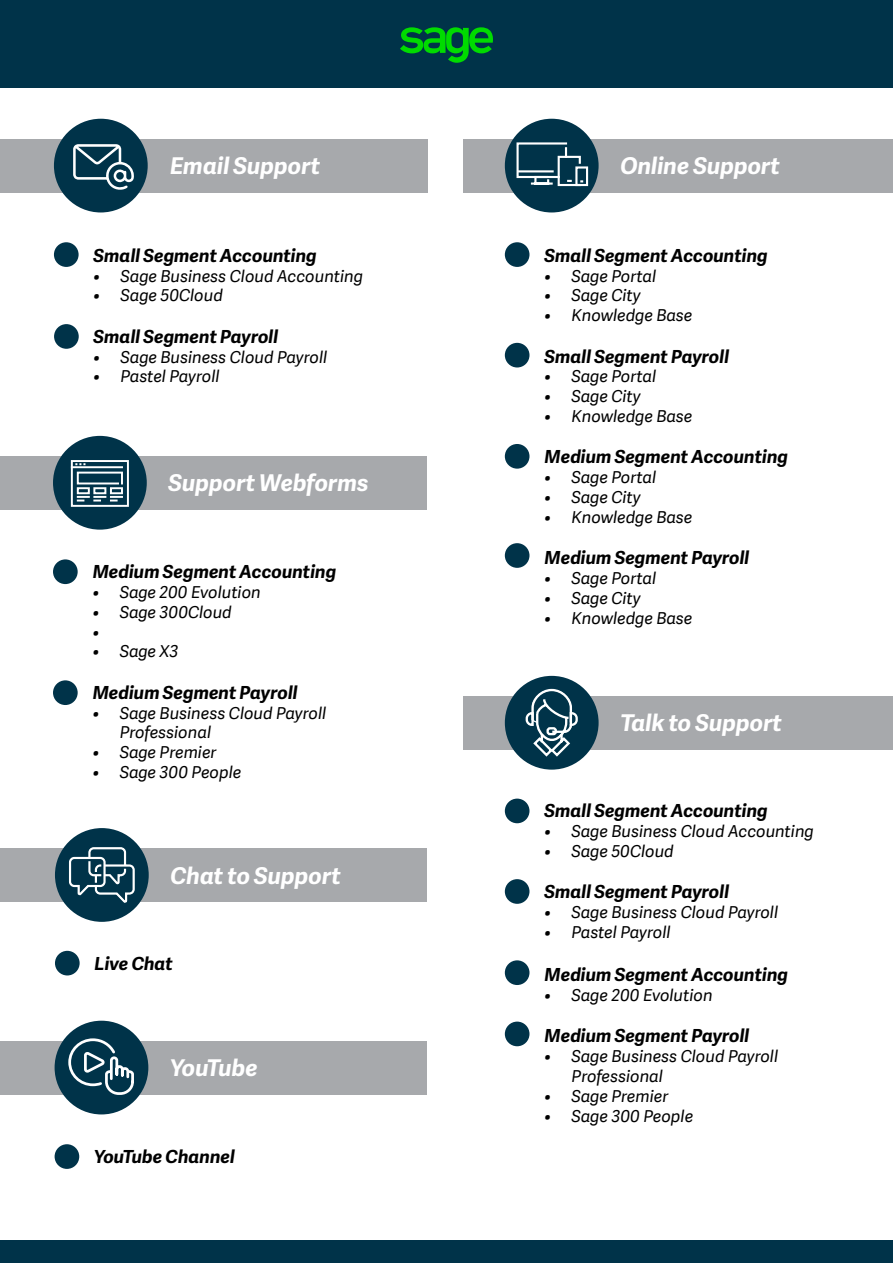
<style>
.page{position:relative;width:893px;height:1263px;background:#fff}
.page>*{position:absolute;margin:0;border:0;box-sizing:border-box;transform-origin:0 0}
.t1{font:italic 700 23.1px "Adelle Sans SAGE";color:#fff}
.t2{font:italic 700 23.1px "Adelle Sans SAGE";letter-spacing:-.04em;color:#fff}
.t3{font:italic 700 18px "Adelle Sans SAGE";color:#000}
.t4{font:italic 16.5px/19.8px "Adelle Sans SAGE";color:#000}
</style>
<div class="page">
<div style="left:0;top:1240px;width:893px;height:23px;background:#003349"></div>
<div style="left:0;top:0;width:893px;height:87px;background:#003349"></div>
<svg style="left:400px;top:27px;width:93px;height:36px"></svg>
<div style="left:0;top:139px;width:427px;height:53px;background:#a7a9ac"></div>
<div style="left:54px;top:119px;width:94px;height:93px;background:#003349;border-radius:50%"></div>
<svg style="left:73px;top:144px;width:61px;height:46px"></svg>
<div style="left:54px;top:242px;width:25px;height:25px;background:#003349;border-radius:50%"></div>
<div style="left:54px;top:324px;width:25px;height:25px;background:#003349;border-radius:50%"></div>
<div style="left:463px;top:139px;width:430px;height:53px;background:#a7a9ac"></div>
<div style="left:505px;top:119px;width:94px;height:93px;background:#003349;border-radius:50%"></div>
<div style="left:575px;top:166px;width:13px;height:20px;border:2px solid #fff"></div>
<svg style="left:516px;top:142px;width:66px;height:45px"></svg>
<div style="left:505px;top:242px;width:24px;height:25px;background:#003349;border-radius:50%"></div>
<div style="left:505px;top:343px;width:24px;height:24px;background:#003349;border-radius:50%"></div>
<div style="left:505px;top:444px;width:24px;height:25px;background:#003349;border-radius:50%"></div>
<div style="left:505px;top:543px;width:24px;height:25px;background:#003349;border-radius:50%"></div>
<div style="left:53px;top:559px;width:25px;height:25px;background:#003349;border-radius:50%"></div>
<div style="left:53px;top:680px;width:25px;height:25px;background:#003349;border-radius:50%"></div>
<div style="left:505px;top:799px;width:24px;height:24px;background:#003349;border-radius:50%"></div>
<div style="left:505px;top:879px;width:24px;height:25px;background:#003349;border-radius:50%"></div>
<div style="left:505px;top:960px;width:24px;height:25px;background:#003349;border-radius:50%"></div>
<div style="left:505px;top:1021px;width:24px;height:25px;background:#003349;border-radius:50%"></div>
<div style="left:0;top:456px;width:426px;height:53px;background:#a7a9ac"></div>
<div style="left:53px;top:436px;width:94px;height:94px;background:#003349;border-radius:50%"></div>
<div style="left:71px;top:460px;width:58px;height:47px;border:2px solid #fff"></div>
<hr style="left:72px;top:466px;width:50px;height:2px;background:#fff">
<svg style="left:75px;top:463px;width:10px;height:2px"></svg>
<svg style="left:76px;top:471px;width:47px;height:31px"></svg>
<div style="left:463px;top:696px;width:430px;height:53px;background:#a7a9ac"></div>
<div style="left:505px;top:676px;width:94px;height:94px;background:#003349;border-radius:50%"></div>
<svg style="left:525px;top:688px;width:53px;height:69px"></svg>
<div style="left:546px;top:727px;width:11px;height:8px;border:2px solid #fff;border-radius:2px"></div>
<div style="left:55px;top:1144px;width:24px;height:25px;background:#003349;border-radius:50%"></div>
<div style="left:0;top:1041px;width:426px;height:53px;background:#a7a9ac"></div>
<div style="left:55px;top:1021px;width:93px;height:93px;background:#003349;border-radius:50%"></div>
<svg style="left:68px;top:1038px;width:66px;height:57px"></svg>
<div style="left:55px;top:951px;width:25px;height:24px;background:#003349;border-radius:50%"></div>
<div style="left:0;top:848px;width:427px;height:54px;background:#a7a9ac"></div>
<div style="left:55px;top:828px;width:94px;height:94px;background:#003349;border-radius:50%"></div>
<svg style="left:69px;top:847px;width:66px;height:56px"></svg>
<h1 class="t1" style="left:170px;top:150px;width:152px">Email Support</h1>
<p class="t3" style="left:94px;top:243px;width:225px">Small Segment Accounting</p>
<p class="t4" style="left:94px;top:265px;width:271px">• Sage Business Cloud Accounting</p>
<p class="t4" style="left:94px;top:285px;width:131px">• Sage 50Cloud</p>
<p class="t3" style="left:94px;top:324px;width:186px">Small Segment Payroll</p>
<p class="t4" style="left:94px;top:346px;width:235px">• Sage Business Cloud Payroll</p>
<p class="t4" style="left:94px;top:366px;width:128px">• Pastel Payroll</p>
<h1 class="t1" style="left:169px;top:467px;width:202px">Support Webforms</h1>
<p class="t3" style="left:93px;top:559px;width:245px">Medium Segment Accounting</p>
<p class="t4" style="left:93px;top:582px;width:170px">• Sage 200 Evolution</p>
<p class="t4" style="left:93px;top:601px;width:141px">• Sage 300Cloud •</p>
<p class="t4" style="left:93px;top:641px;width:87px">• Sage X3</p>
<p class="t3" style="left:93px;top:680px;width:206px">Medium Segment Payroll</p>
<p class="t4" style="left:120px;top:702px;width:208px;text-indent:-27px">• Sage Business Cloud Payroll<br>Professional</p>
<p class="t4" style="left:93px;top:742px;width:125px">• Sage Premier</p>
<p class="t4" style="left:93px;top:762px;width:150px">• Sage 300 People</p>
<h1 class="t1" style="left:171px;top:859px;width:172px">Chat to Support</h1>
<p class="t3" style="left:95px;top:950px;width:80px">Live Chat</p>
<h1 class="t2" style="left:170px;top:1052px;width:89px">YouTube</h1>
<p class="t3" style="left:94px;top:1144px;width:142px">YouTube Channel</p>
<h1 class="t1" style="left:620px;top:150px;width:161px">Online Support</h1>
<p class="t3" style="left:544px;top:243px;width:225px">Small Segment Accounting</p>
<p class="t4" style="left:544px;top:265px;width:113px">• Sage Portal</p>
<p class="t4" style="left:544px;top:285px;width:98px">• Sage City</p>
<p class="t4" style="left:544px;top:305px;width:150px">• Knowledge Base</p>
<p class="t3" style="left:544px;top:343px;width:186px">Small Segment Payroll</p>
<p class="t4" style="left:544px;top:366px;width:113px">• Sage Portal</p>
<p class="t4" style="left:544px;top:386px;width:98px">• Sage City</p>
<p class="t4" style="left:544px;top:406px;width:150px">• Knowledge Base</p>
<p class="t3" style="left:544px;top:444px;width:245px">Medium Segment Accounting</p>
<p class="t4" style="left:544px;top:467px;width:113px">• Sage Portal</p>
<p class="t4" style="left:544px;top:487px;width:98px">• Sage City</p>
<p class="t4" style="left:544px;top:506px;width:150px">• Knowledge Base</p>
<p class="t3" style="left:544px;top:545px;width:206px">Medium Segment Payroll</p>
<p class="t4" style="left:544px;top:568px;width:113px">• Sage Portal</p>
<p class="t4" style="left:544px;top:587px;width:98px">• Sage City</p>
<p class="t4" style="left:544px;top:607px;width:150px">• Knowledge Base</p>
<h1 class="t1" style="left:620px;top:707px;width:163px">Talk to Support</h1>
<p class="t3" style="left:544px;top:798px;width:225px">Small Segment Accounting</p>
<p class="t4" style="left:544px;top:821px;width:271px">• Sage Business Cloud Accounting</p>
<p class="t4" style="left:544px;top:840px;width:131px">• Sage 50Cloud</p>
<p class="t3" style="left:544px;top:879px;width:186px">Small Segment Payroll</p>
<p class="t4" style="left:544px;top:902px;width:235px">• Sage Business Cloud Payroll</p>
<p class="t4" style="left:544px;top:921px;width:128px">• Pastel Payroll</p>
<p class="t3" style="left:544px;top:962px;width:245px">Medium Segment Accounting</p>
<p class="t4" style="left:544px;top:984px;width:170px">• Sage 200 Evolution</p>
<p class="t3" style="left:544px;top:1023px;width:206px">Medium Segment Payroll</p>
<p class="t4" style="left:571px;top:1046px;width:208px;text-indent:-27px">• Sage Business Cloud Payroll<br>Professional</p>
<p class="t4" style="left:544px;top:1085px;width:125px">• Sage Premier</p>
<p class="t4" style="left:544px;top:1105px;width:150px">• Sage 300 People</p>
</div>
